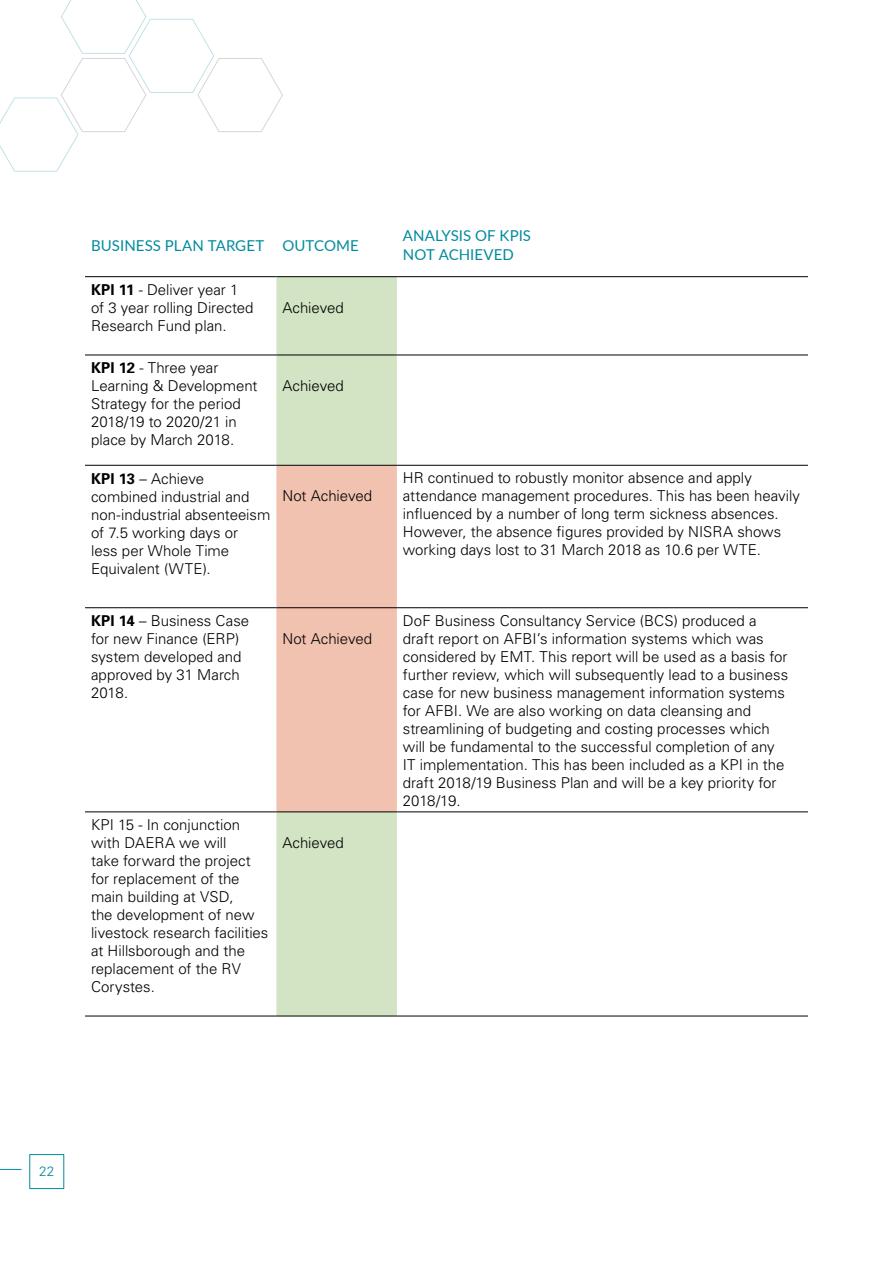
<style>
.page{position:relative;width:893px;height:1263px;background:#fff}
.page>*{position:absolute;margin:0;border:0;box-sizing:border-box;transform-origin:0 0}
.t1{font:300 15px/18px "Univers";color:#000}
.t2{font:15px/19.5px "Lato";letter-spacing:.005em;color:#008b9d}
.t3{font:300 13.5px "Univers";color:#008b9d}
.s1{font-weight:700}
</style>
<div class="page">
<svg style="left:0;top:1169px;width:21px;height:1px"></svg>
<div style="left:29px;top:1154px;width:35px;height:35px;border:1px solid #008b9d"></div>
<svg style="left:0;top:0;width:283px;height:172px"></svg>
<svg style="left:276px;top:277px;width:121px;height:739px;background:#d2e4c5"></svg>
<div style="left:276px;top:466px;width:121px;height:346px;background:#f1c2af"></div>
<hr style="left:85px;top:355px;width:191px;height:1px;background:#000">
<hr style="left:276px;top:355px;width:121px;height:1px;background:#000">
<hr style="left:397px;top:355px;width:411px;height:1px;background:#000">
<hr style="left:85px;top:465px;width:191px;height:1px;background:#000">
<hr style="left:276px;top:465px;width:121px;height:1px;background:#000">
<hr style="left:397px;top:465px;width:411px;height:1px;background:#000">
<hr style="left:85px;top:607px;width:191px;height:1px;background:#000">
<hr style="left:276px;top:607px;width:121px;height:1px;background:#000">
<hr style="left:397px;top:607px;width:411px;height:1px;background:#000">
<hr style="left:85px;top:812px;width:191px;height:1px;background:#000">
<hr style="left:276px;top:812px;width:121px;height:1px;background:#000">
<hr style="left:397px;top:812px;width:411px;height:1px;background:#000">
<hr style="left:85px;top:1016px;width:191px;height:1px;background:#000">
<hr style="left:276px;top:1016px;width:121px;height:1px;background:#000">
<hr style="left:397px;top:1016px;width:411px;height:1px;background:#000">
<hr style="left:85px;top:276px;width:191px;height:1px;background:#000">
<hr style="left:276px;top:276px;width:121px;height:1px;background:#000">
<hr style="left:397px;top:276px;width:411px;height:1px;background:#000">
<p class="t2" style="left:91px;top:235px;width:269px">BUSINESS PLAN TARGET OUTCOME</p>
<p class="t2" style="left:403px;top:225px;width:130px">ANALYSIS OF KPIS<br>NOT ACHIEVED</p>
<p class="t1" style="left:91px;top:280px;width:164px"><span class="s1">KPI 11</span> - Deliver year 1 of 3 year rolling Directed<br>Research Fund plan.</p>
<p class="t1" style="left:282px;top:298px;width:63px">Achieved</p>
<p class="t1" style="left:91px;top:359px;width:168px"><span class="s1">KPI 12</span> - Three year<br>Learning &amp; Development<br>Strategy for the period<br>2018/19 to 2020/21 in place by March 2018.</p>
<p class="t1" style="left:91px;top:469px;width:181px"><span class="s1">KPI 13</span> – Achieve combined industrial and non-industrial absenteeism of 7.5 working days or<br>less per Whole Time<br>Equivalent (WTE).</p>
<p class="t1" style="left:282px;top:376px;width:63px">Achieved</p>
<p class="t1" style="left:282px;top:487px;width:91px">Not Achieved</p>
<p class="t1" style="left:91px;top:611px;width:160px"><span class="s1">KPI 14</span> – Business Case for new Finance (ERP) system developed and approved by 31 March<br>2018.</p>
<p class="t1" style="left:282px;top:629px;width:91px">Not Achieved</p>
<p class="t1" style="left:91px;top:815px;width:179px">KPI 15 - In conjunction with DAERA we will<br>take forward the project for replacement of the main building at VSD,<br>the development of new livestock research facilities at Hillsborough and the replacement of the RV<br>Corystes.</p>
<p class="t1" style="left:282px;top:833px;width:63px">Achieved</p>
<p class="t1" style="left:403px;top:469px;width:399px">HR continued to robustly monitor absence and apply attendance management procedures. This has been heavily influenced by a number of long term sickness absences.<br>However, the absence figures provided by NISRA shows working days lost to 31 March 2018 as 10.6 per WTE.</p>
<p class="t1" style="left:403px;top:611px;width:387px">DoF Business Consultancy Service (BCS) produced a draft report on AFBI’s information systems which was considered by EMT. This report will be used as a basis for further review, which will subsequently lead to a business case for new business management information systems for AFBI. We are also working on data cleansing and streamlining of budgeting and costing processes which will be fundamental to the successful completion of any IT implementation. This has been included as a KPI in the draft 2018/19 Business Plan and will be a key priority for 2018/19.</p>
<p class="t3" style="left:39px;top:1163px;width:17px">22</p>
</div>
